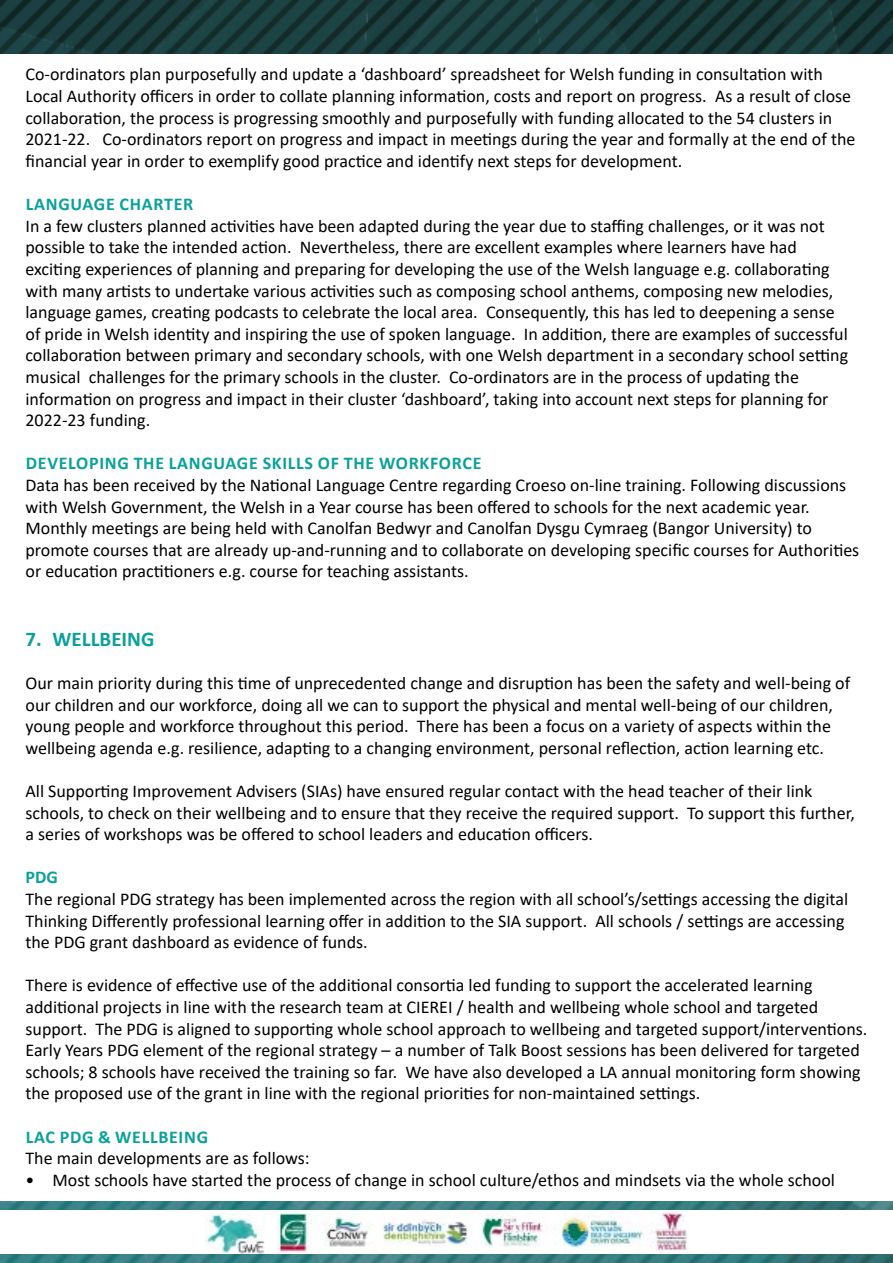
<style>
.page{position:relative;width:893px;height:1263px;background:#fff}
.page>*{position:absolute;margin:0;border:0;box-sizing:border-box;transform-origin:0 0}
.t1{font:700 21px "Calibri";color:#0aa19a}
.t2{font:18px/21.6px "Calibri";color:#000}
.t3{font:700 18px "Calibri";letter-spacing:.04em;color:#0aa19a}
</style>
<div class="page">
<img style="left:0;top:0;width:893px;height:53px">
<img style="left:0;top:1201px;width:893px;height:62px">
<div style="left:0;top:1210px;width:893px;height:44px;background:#fff"></div>
<img style="left:276px;top:1211px;width:412px;height:42px">
<img style="left:205px;top:1214px;width:60px;height:39px">
<p class="t2" style="left:26px;top:63px;width:831px">Co-ordinators plan purposefully and update a ‘dashboard’ spreadsheet for Welsh funding in consultation with Local Authority officers in order to collate planning information, costs and report on progress. As a result of close collaboration, the process is progressing smoothly and purposefully with funding allocated to the 54 clusters in 2021-22. Co-ordinators report on progress and impact in meetings during the year and formally at the end of the financial year in order to exemplify good practice and identify next steps for development.</p>
<p class="t3" style="left:26px;top:191px;width:169px">LANGUAGE CHARTER</p>
<p class="t2" style="left:26px;top:214px;width:824px">In a few clusters planned activities have been adapted during the year due to staffing challenges, or it was not possible to take the intended action. Nevertheless, there are excellent examples where learners have had exciting experiences of planning and preparing for developing the use of the Welsh language e.g. collaborating with many artists to undertake various activities such as composing school anthems, composing new melodies, language games, creating podcasts to celebrate the local area. Consequently, this has led to deepening a sense of pride in Welsh identity and inspiring the use of spoken language. In addition, there are examples of successful collaboration between primary and secondary schools, with one Welsh department in a secondary school setting musical challenges for the primary schools in the cluster. Co-ordinators are in the process of updating the information on progress and impact in their cluster ‘dashboard’, taking into account next steps for planning for 2022-23 funding.</p>
<p class="t3" style="left:26px;top:451px;width:457px">DEVELOPING THE LANGUAGE SKILLS OF THE WORKFORCE</p>
<p class="t2" style="left:26px;top:474px;width:835px">Data has been received by the National Language Centre regarding Croeso on-line training. Following discussions with Welsh Government, the Welsh in a Year course has been offered to schools for the next academic year.<br>Monthly meetings are being held with Canolfan Bedwyr and Canolfan Dysgu Cymraeg (Bangor University) to promote courses that are already up-and-running and to collaborate on developing specific courses for Authorities or education practitioners e.g. course for teaching assistants.</p>
<p class="t1" style="left:26px;top:624px;width:130px">7. WELLBEING</p>
<p class="t2" style="left:26px;top:672px;width:826px">Our main priority during this time of unprecedented change and disruption has been the safety and well-being of our children and our workforce, doing all we can to support the physical and mental well-being of our children, young people and workforce throughout this period. There has been a focus on a variety of aspects within the wellbeing agenda e.g. resilience, adapting to a changing environment, personal reflection, action learning etc.</p>
<p class="t2" style="left:26px;top:780px;width:831px">All Supporting Improvement Advisers (SIAs) have ensured regular contact with the head teacher of their link schools, to check on their wellbeing and to ensure that they receive the required support. To support this further, a series of workshops was be offered to school leaders and education officers.</p>
<p class="t3" style="left:26px;top:865px;width:34px">PDG</p>
<p class="t2" style="left:26px;top:888px;width:824px">The regional PDG strategy has been implemented across the region with all school’s/settings accessing the digital<br>Thinking Differently professional learning offer in addition to the SIA support. All schools / settings are accessing the PDG grant dashboard as evidence of funds.</p>
<p class="t2" style="left:26px;top:974px;width:843px">There is evidence of effective use of the additional consortia led funding to support the accelerated learning additional projects in line with the research team at CIEREI / health and wellbeing whole school and targeted support. The PDG is aligned to supporting whole school approach to wellbeing and targeted support/interventions.<br>Early Years PDG element of the regional strategy – a number of Talk Boost sessions has been delivered for targeted schools; 8 schools have received the training so far. We have also developed a LA annual monitoring form showing the proposed use of the grant in line with the regional priorities for non-maintained settings.</p>
<p class="t3" style="left:26px;top:1124px;width:184px">LAC PDG &amp; WELLBEING</p>
<p class="t2" style="left:26px;top:1147px;width:286px">The main developments are as follows:</p>
<p class="t2" style="left:26px;top:1168px;width:811px">• Most schools have started the process of change in school culture/ethos and mindsets via the whole school</p>
</div>
